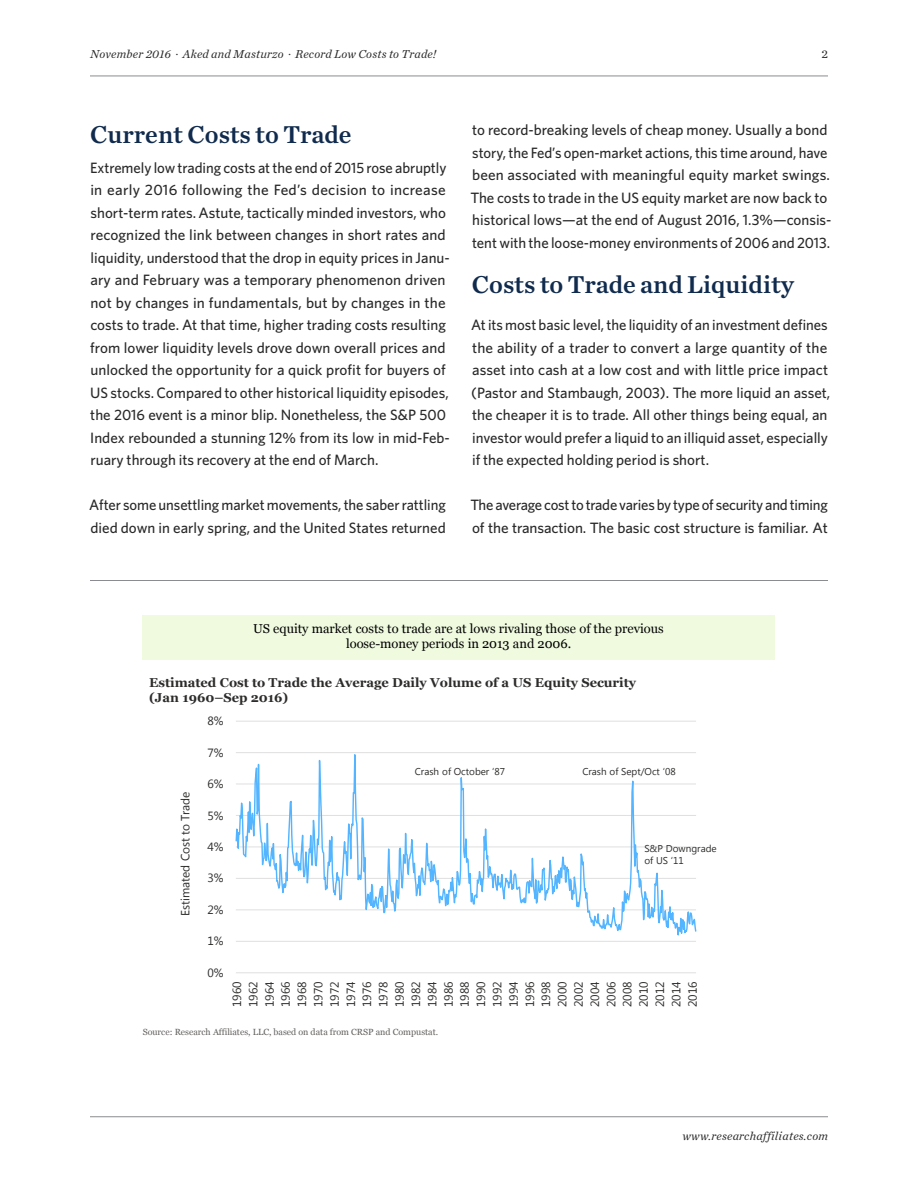
<style>
.page{position:relative;width:918px;height:1188px;background:#fff}
.page>*{position:absolute;margin:0;border:0;box-sizing:border-box;transform-origin:0 0}
.Article___Body_Copy{font:25.5px "Chronicle Text G1 Semi";color:#102b4d}
.Article___Subheading{font:25.5px "Chronicle Text G1 Semi";color:#102b4d}
.Article___Body_Copy-2{font:500 15px/22.5px "Whitney";color:#2a292a}
.t1{font:12.9px/15.5px "Georgia";color:#000;text-align:center}
.t2{font:700 12.9px/15.5px "Georgia";color:#2d2c2b}
.Page___Header_Footer{font:italic 12px "Chronicle Text G1";letter-spacing:.02em;color:#2a292a}
.t3{font:12px "Segoe UI";color:#2d2c2b}
.Page___Header_Footer-2{font:12px "Chronicle Text G1";color:#2a292a}
.t4{font:11.85px/16.2px "Segoe UI";color:#2d2c2b;text-align:justify}
.t5{font:9.9px/12px "Segoe UI";color:#2d2c2b}
.t6{font:9px "Georgia";color:#63615f}
</style>
<div class="page">
<hr style="left:90px;top:76px;width:738px;height:1px;background:#8a8c8f">
<hr style="left:90px;top:1116px;width:738px;height:1px;background:#8a8c8f">
<hr style="left:90px;top:580px;width:738px;height:1px;background:#8a8c8f">
<hr style="left:236px;top:972px;width:460px;height:1px;background:#e0dfdf">
<svg style="left:236px;top:721px;width:461px;height:221px"></svg>
<div style="left:142px;top:615px;width:633px;height:45px;background:#effadf"></div>
<p class="Page___Header_Footer" style="left:90px;top:45px;width:348px">November 2016 . Aked and Masturzo . Record Low Costs to Trade!</p>
<p class="Page___Header_Footer-2" style="left:821px;top:45px;width:8px">2</p>
<p class="Article___Subheading" style="left:90px;top:114px;width:263px">Current Costs to Trade</p>
<p class="Article___Body_Copy-2" style="left:90px;top:156px;width:361px">Extremely low trading costs at the end of 2015 rose abruptly in early 2016 following the Fed’s decision to increase short-term rates. Astute, tactically minded investors, who recognized the link between changes in short rates and liquidity, understood that the drop in equity prices in Janu&shy;ary and February was a temporary phenomenon driven not by changes in fundamentals, but by changes in the costs to trade. At that time, higher trading costs resulting from lower liquidity levels drove down overall prices and unlocked the opportunity for a quick profit for buyers of US stocks. Compared to other historical liquidity episodes, the 2016 event is a minor blip. Nonetheless, the S&amp;P 500<br>Index rebounded a stunning 12% from its low in mid-Feb&shy;ruary through its recovery at the end of March.</p>
<p class="Article___Body_Copy-2" style="left:89px;top:493px;width:358px">After some unsettling market movements, the saber rattling died down in early spring, and the United States returned</p>
<p class="Article___Body_Copy-2" style="left:470px;top:118px;width:363px">to record-breaking levels of cheap money. Usually a bond story, the Fed’s open-market actions, this time around, have been associated with meaningful equity market swings.<br>The costs to trade in the US equity market are now back to historical lows—at the end of August 2016, 1.3%—consis&shy;tent with the loose-money environments of 2006 and 2013.</p>
<p class="Article___Body_Copy" style="left:472px;top:264px;width:324px">Costs to Trade and Liquidity</p>
<p class="Article___Body_Copy-2" style="left:471px;top:313px;width:361px">At its most basic level, the liquidity of an investment defines the ability of a trader to convert a large quantity of the asset into cash at a low cost and with little price impact (Pastor and Stambaugh, 2003). The more liquid an asset, the cheaper it is to trade. All other things being equal, an investor would prefer a liquid to an illiquid asset, especially if the expected holding period is short.</p>
<p class="Article___Body_Copy-2" style="left:470px;top:493px;width:359px">The average cost to trade varies by type of security and timing of the transaction. The basic cost structure is familiar. At</p>
<p class="t1" style="left:253px;top:621px;width:412px">US equity market costs to trade are at lows rivaling those of the previous loose-money periods in 2013 and 2006.</p>
<p class="t2" style="left:149px;top:675px;width:489px">Estimated Cost to Trade the Average Daily Volume of a US Equity Security (Jan 1960–Sep 2016)</p>
<p class="t4" style="left:207px;top:712px;width:18px">8%</p>
<p class="t4" style="left:177px;top:916px;width:126px;rotate:-90deg">Estimated Cost to Trade</p>
<p class="t3" style="left:207px;top:744px;width:18px">7%</p>
<p class="t4" style="left:207px;top:775px;width:18px">6%</p>
<p class="t4" style="left:207px;top:807px;width:18px">5%</p>
<p class="t4" style="left:207px;top:838px;width:18px">4%</p>
<p class="t4" style="left:207px;top:870px;width:18px">3%</p>
<p class="t4" style="left:207px;top:901px;width:18px">2%</p>
<p class="t4" style="left:207px;top:932px;width:18px">1%</p>
<p class="t4" style="left:207px;top:964px;width:18px">0%</p>
<p class="t5" style="left:415px;top:765px;width:92px">Crash of October ‘87</p>
<p class="t5" style="left:582px;top:765px;width:95px">Crash of Sept/Oct ‘08</p>
<p class="t5" style="left:644px;top:842px;width:74px">S&amp;P Downgrade of US ‘11</p>
<p class="t4" style="left:228px;top:1007px;width:27px;rotate:-90deg">1960<br>1962<br>1964<br>1966<br>1968<br>1970<br>1972<br>1974<br>1976<br>1978<br>1980<br>1982<br>1984<br>1986<br>1988<br>1990<br>1992<br>1994<br>1996<br>1998<br>2000<br>2002</p>
<p class="t3" style="left:587px;top:1007px;width:27px;rotate:-90deg">2004</p>
<p class="t4" style="left:603px;top:1007px;width:27px;rotate:-90deg">2006<br>2008<br>2010<br>2012<br>2014<br>2016</p>
<p class="t6" style="left:143px;top:1027px;width:297px">Source: Research Affiliates, LLC, based on data from CRSP and Compustat.</p>
<p class="Page___Header_Footer" style="left:683px;top:1126px;width:147px">www.researchaffiliates.com</p>
</div>
